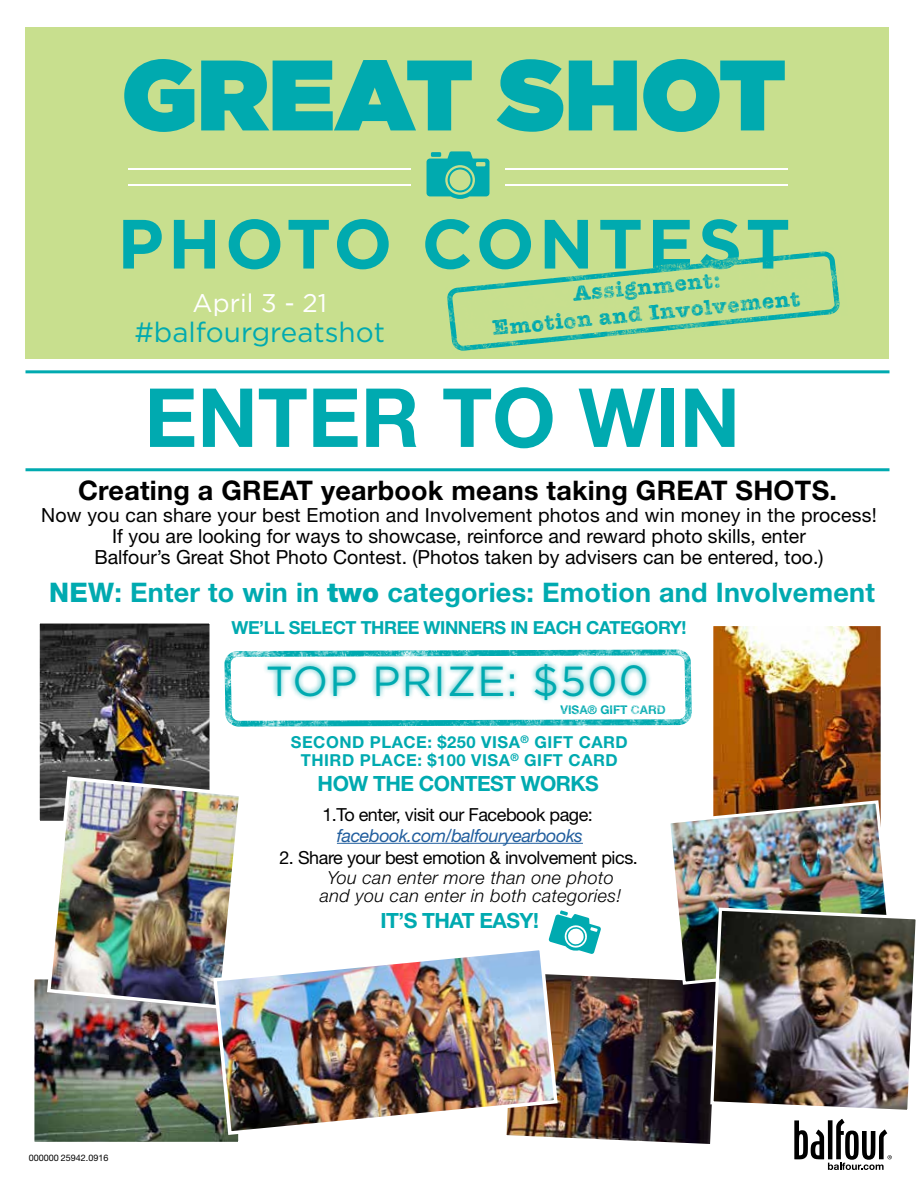
<style>
.page{position:relative;width:918px;height:1188px;background:#fff}
.page>*{position:absolute;margin:0;border:0;box-sizing:border-box;transform-origin:0 0}
.t1{font:900 99.9px "Gotham";color:#00aaaf}
.t2{font:700 81.6px "Helvetica Neue LT Std";color:#00aab0}
.t3{font:700 69.45px "Gotham";letter-spacing:.06em;color:#00aaaf}
.t4{font:42px "Gotham";letter-spacing:.03em;color:#00aab0}
.t5{font:27.9px "Gotham";color:#00aab0}
.t6{font:700 27px "Helvetica Neue LT Std";letter-spacing:.01em;color:#00aab0}
.t7{font:700 27px "Helvetica Neue LT Std";color:#000}
.t8{font:25.5px "Gotham";color:#fff}
.t9{font:700 21.9px/26.4px "American Typewriter";color:#00aaaf;text-align:center}
.t10{font:700 21px "Helvetica Neue LT Std";letter-spacing:-.025em;color:#00aab0}
.t11{font:19.5px/21px "Helvetica Neue LT Std";color:#000;text-align:center}
.t12{font:18px "Helvetica Neue LT Std";letter-spacing:-.025em;color:#000}
.t13{font:italic 300 18px/18px "Helvetica Neue LT Std";letter-spacing:.02em;color:#000;text-align:center}
.t14{font:700 18px "Helvetica Neue LT Std";letter-spacing:-.025em;color:#00aab0}
.t15{font:italic 18px "Helvetica Neue LT Std";letter-spacing:-.025em;color:#215e9e}
.t16{font:700 16.5px/18px "Helvetica Neue LT Std";letter-spacing:.03em;color:#00aab0;text-align:center}
.t17{font:700 12px "Helvetica Neue LT Std";color:#00aab0}
.t18{font:9px "Helvetica Neue LT Std";color:#000}
.s1{font-weight:800}
.s2{font-weight:900}
</style>
<div class="page">
<img style="left:224px;top:650px;width:468px;height:77px">
<img style="left:41px;top:625px;width:167px;height:194px">
<div style="left:37px;top:621px;width:175px;height:202px;border:3px solid #fff"></div>
<img style="left:36px;top:981px;width:201px;height:160px">
<div style="left:32px;top:977px;width:209px;height:168px;border:3px solid #fff"></div>
<img style="left:45px;top:775px;width:194px;height:236px">
<img style="left:714px;top:627px;width:166px;height:172px">
<div style="left:710px;top:623px;width:174px;height:222px;border:3px solid #fff"></div>
<img style="left:211px;top:945px;width:291px;height:192px">
<img style="left:896px;top:918px;width:20px;height:192px">
<hr style="left:26px;top:468px;width:864px;height:3px;background:#00aab0">
<hr style="left:26px;top:370px;width:864px;height:3px;background:#00aab0">
<div style="left:262px;top:658px;width:390px;height:48px;background:#00aab0;opacity:.82"></div>
<div style="left:26px;top:28px;width:864px;height:331px;background:#c8df8e"></div>
<svg style="left:427px;top:151px;width:63px;height:48px"></svg>
<hr style="left:505px;top:168px;width:283px;height:2px;background:#fff">
<hr style="left:505px;top:184px;width:283px;height:2px;background:#fff">
<hr style="left:128px;top:168px;width:283px;height:2px;background:#fff">
<hr style="left:128px;top:184px;width:283px;height:2px;background:#fff">
<img style="left:447px;top:251px;width:393px;height:100px">
<img style="left:502px;top:799px;width:394px;height:371px">
<hr style="left:337px;top:843px;width:246px;height:1px;background:#215e9e">
<h1 class="t1" style="left:122px;top:23px;width:666px">GREAT SHOT</h1>
<h3 class="t3" style="left:117px;top:198px;width:675px">PHOTO CONTEST</h3>
<p class="t9" style="left:488px;top:289px;width:310px;rotate:-6deg">Assignment:<br>Emotion and Involvement</p>
<h3 class="t8" style="left:193px;top:286px;width:136px">April 3 - 21</h3>
<h3 class="t5" style="left:134px;top:314px;width:252px">#balfourgreatshot</h3>
<h2 class="t2" style="left:144px;top:367px;width:55px">ENTER</h2>
<h2 class="t2" style="left:442px;top:367px;width:190px">TO WIN</h2>
<h3 class="t7" style="left:78px;top:474px;width:163px">CREATING A GREAT</h3>
<h3 class="t7" style="left:321px;top:474px;width:334px">YEARBOOK MEANS TAKING GREAT</h3>
<h3 class="t7" style="left:736px;top:474px;width:20px">SHOTS</h3>
<h3 class="t7" style="left:829px;top:474px;width:9px">.</h3>
<p class="t11" style="left:41px;top:504px;width:837px">Now you can share your best Emotion and Involvement photos and win money in the process!<br>If you are looking for ways to showcase, reinforce and reward photo skills, enter<br>Balfour’s Great Shot Photo Contest. (Photos taken by advisers can be entered, too.)</p>
<h3 class="t6" style="left:49px;top:576px;width:827px"><span class="s1">NEW</span>: ENTER TO WIN IN <span class="s2">two</span> CATEGORIES: EMOTION AND INVOLVEMENT</h3>
<p class="t14" style="left:232px;top:616px;width:457px">WE’LL SELECT THREE WINNERS IN EACH CATEGORY!</p>
<h3 class="t4" style="left:266px;top:654px;width:384px">TOP PRIZE: $500</h3>
<p class="t17" style="left:560px;top:702px;width:107px">VISA® GIFT CARD</p>
<p class="t16" style="left:291px;top:732px;width:338px">SECOND PLACE: $250 VISA<sup>®</sup> GIFT CARD<br>THIRD PLACE: $100 VISA<sup>®</sup> GIFT CARD</p>
<p class="t10" style="left:318px;top:771px;width:283px">HOW THE CONTEST WORKS</p>
<p class="t12" style="left:322px;top:803px;width:272px">1.To enter, visit our Facebook page:</p>
<p class="t15" style="left:337px;top:824px;width:248px">facebook.com/balfouryearbooks</p>
<p class="t12" style="left:279px;top:847px;width:360px">2. Share your best emotion &amp; involvement pics.</p>
<p class="t13" style="left:320px;top:868px;width:303px">You can enter more than one photo and you can enter in both categories!</p>
<p class="t18" style="left:29px;top:1153px;width:81px">000000 25942.0916</p>
<p class="t10" style="left:381px;top:908px;width:160px">IT’S THAT EASY!</p>
</div>
